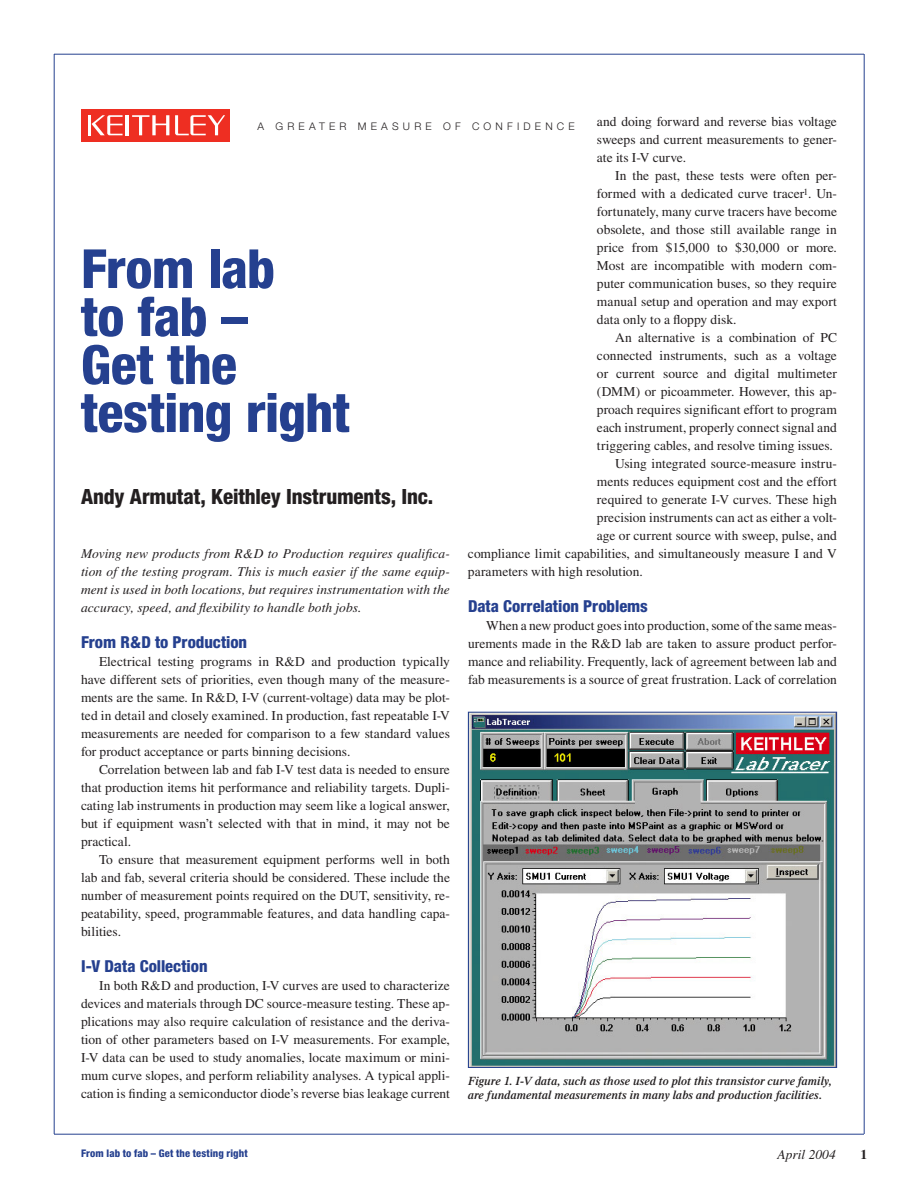
<style>
.page{position:relative;width:918px;height:1188px;background:#fff}
.page>*{position:absolute;margin:0;border:0;box-sizing:border-box;transform-origin:0 0}
.t1{font:800 condensed 54px/48px "Helvetica Neue";letter-spacing:-.015em;color:#25408f}
.t2{font:800 condensed 21px "Helvetica Neue";letter-spacing:-.005em;color:#231f20}
.t3{font:800 condensed 16.5px "Helvetica Neue";color:#25408f}
.t4{font:13.5px/18px "Times";color:#231f20;text-align:justify}
.t5{font:italic 13.5px/18px "Times";letter-spacing:.005em;color:#231f20;text-align:justify}
.t6{font:700 13.5px "Times";color:#231f20}
.t7{font:italic 600 12px/13.5px "Times";letter-spacing:.005em;color:#231f20}
.t8{font:800 condensed 10.5px "Helvetica Neue";letter-spacing:.015em;color:#25408f}
.t9{font:300 10.5px "Helvetica Neue";letter-spacing:.4em;color:#231f20}
</style>
<div class="page">
<hr style="left:864px;top:54px;width:1px;height:1080px;background:#25408f">
<hr style="left:54px;top:54px;width:810px;height:1px;background:#25408f">
<hr style="left:54px;top:54px;width:1px;height:1080px;background:#25408f">
<hr style="left:54px;top:1134px;width:810px;height:1px;background:#25408f">
<div style="left:81px;top:109px;width:149px;height:33px;background:#ee2e22"></div>
<hr style="left:126px;top:115px;width:3px;height:20px;background:#fff">
<svg style="left:132px;top:115px;width:37px;height:20px"></svg>
<hr style="left:88px;top:115px;width:3px;height:20px;background:#fff">
<svg style="left:92px;top:115px;width:31px;height:20px"></svg>
<svg style="left:175px;top:115px;width:50px;height:20px"></svg>
<img style="left:470px;top:714px;width:365px;height:352px">
<div style="left:468px;top:712px;width:369px;height:356px;border:1px solid #25408f"></div>
<p class="t4" style="left:597px;top:112px;width:242px">and doing forward and reverse bias voltage sweeps and current measurements to gener&shy;ate its I-V curve.</p>
<p class="t4" style="left:597px;top:166px;width:242px;text-indent:18px">In the past, these tests were often per&shy;formed with a dedicated curve tracer<sup>1</sup>. Un&shy;fortunately, many curve tracers have become obsolete, and those still available range in price from $15,000 to $30,000 or more.<br>Most are incompatible with modern com&shy;puter communication buses, so they require manual setup and operation and may export data only to a floppy disk.</p>
<p class="t4" style="left:615px;top:328px;width:224px">An alternative is a combination of PC</p>
<p class="t4" style="left:597px;top:346px;width:241px">connected instruments, such as a voltage</p>
<p class="t4" style="left:597px;top:364px;width:241px">or current source and digital multimeter</p>
<p class="t4" style="left:597px;top:382px;width:242px">(DMM) or picoammeter. However, this ap-</p>
<p class="t4" style="left:597px;top:400px;width:241px">proach requires significant effort to program</p>
<p class="t4" style="left:597px;top:418px;width:241px">each instrument, properly connect signal and</p>
<p class="t4" style="left:597px;top:436px;width:237px">triggering cables, and resolve timing issues.</p>
<p class="t4" style="left:615px;top:454px;width:223px">Using integrated source-measure instru-</p>
<p class="t4" style="left:597px;top:472px;width:241px">ments reduces equipment cost and the effort</p>
<p class="t4" style="left:597px;top:490px;width:241px">required to generate I-V curves. These high</p>
<p class="t4" style="left:597px;top:508px;width:242px">precision instruments can act as either a volt-</p>
<p class="t4" style="left:597px;top:526px;width:241px">age or current source with sweep, pulse, and</p>
<p class="t4" style="left:468px;top:544px;width:371px">compliance limit capabilities, and simultaneously measure I and V</p>
<p class="t4" style="left:468px;top:562px;width:176px">parameters with high resolution.</p>
<p class="t3" style="left:468px;top:596px;width:181px">Data Correlation Problems</p>
<p class="t4" style="left:468px;top:616px;width:370px;text-indent:18px">When a new product goes into production, some of the same meas&shy;urements made in the R&amp;D lab are taken to assure product perfor&shy;mance and reliability. Frequently, lack of agreement between lab and fab measurements is a source of great frustration. Lack of correlation</p>
<p class="t9" style="left:258px;top:120px;width:319px">A GREATER MEASURE OF CONFIDENCE</p>
<h1 class="t1" style="left:81px;top:244px;width:270px">From lab<br>to fab –<br>Get the testing right</h1>
<h2 class="t2" style="left:81px;top:484px;width:354px">Andy Armutat, Keithley Instruments, Inc.</h2>
<p class="t5" style="left:81px;top:545px;width:371px">Moving new products from R&amp;D to Production requires qualifica&shy;tion of the testing program. This is much easier if the same equip&shy;ment is used in both locations, but requires instrumentation with the accuracy, speed, and flexibility to handle both jobs.</p>
<p class="t3" style="left:81px;top:632px;width:168px">From R&amp;D to Production</p>
<p class="t4" style="left:81px;top:652px;width:371px;text-indent:18px">Electrical testing programs in R&amp;D and production typically have different sets of priorities, even though many of the measure&shy;ments are the same. In R&amp;D, I-V (current-voltage) data may be plot&shy;ted in detail and closely examined. In production, fast repeatable I-V measurements are needed for comparison to a few standard values for product acceptance or parts binning decisions.</p>
<p class="t4" style="left:81px;top:760px;width:371px;text-indent:18px">Correlation between lab and fab I-V test data is needed to ensure that production items hit performance and reliability targets. Dupli&shy;cating lab instruments in production may seem like a logical answer, but if equipment wasn’t selected with that in mind, it may not be practical.</p>
<p class="t4" style="left:81px;top:850px;width:371px;text-indent:18px">To ensure that measurement equipment performs well in both lab and fab, several criteria should be considered. These include the number of measurement points required on the DUT, sensitivity, re&shy;peatability, speed, programmable features, and data handling capa&shy;bilities.</p>
<p class="t3" style="left:81px;top:956px;width:128px">I-V Data Collection</p>
<p class="t4" style="left:81px;top:976px;width:371px;text-indent:18px">In both R&amp;D and production, I-V curves are used to characterize devices and materials through DC source-measure testing. These ap&shy;plications may also require calculation of resistance and the deriva&shy;tion of other parameters based on I-V measurements. For example, I-V data can be used to study anomalies, locate maximum or mini&shy;mum curve slopes, and perform reliability analyses. A typical appli&shy;cation is finding a semiconductor diode’s reverse bias leakage current</p>
<p class="t7" style="left:468px;top:1074px;width:365px">Figure 1. I-V data, such as those used to plot this transistor curve family, are fundamental measurements in many labs and production facilities.</p>
<p class="t8" style="left:81px;top:1147px;width:168px">From lab to fab – Get the testing right</p>
<p class="t5" style="left:778px;top:1146px;width:60px">April 2004</p>
<p class="t6" style="left:861px;top:1146px;width:8px">1</p>
</div>
